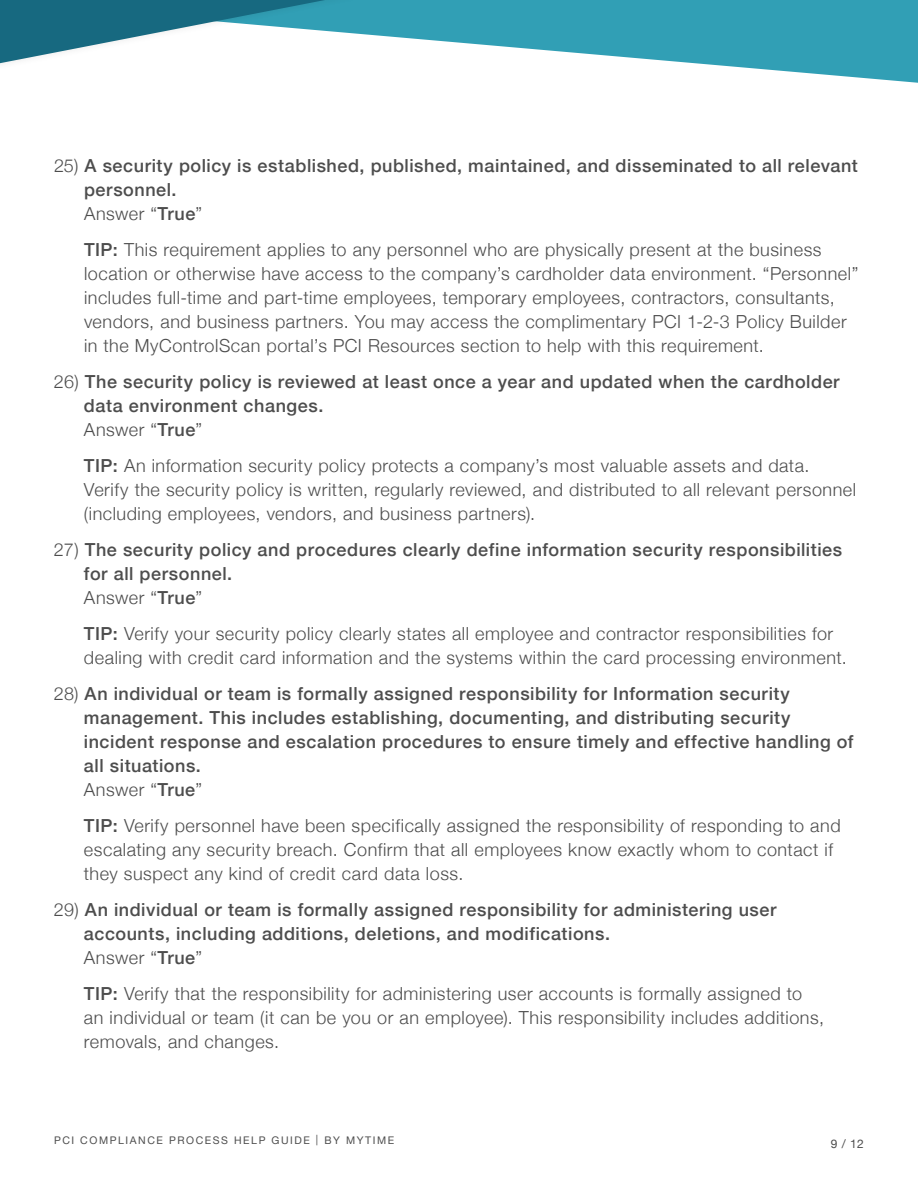
<style>
.page{position:relative;width:918px;height:1188px;background:#fff}
.page>*{position:absolute;margin:0;border:0;box-sizing:border-box;transform-origin:0 0}
.t1{font:300 18px/24px "Helvetica Neue";letter-spacing:.03em;color:#4d4d4d}
.t2{font:500 18px/24px "Helvetica Neue";letter-spacing:.03em;color:#4d4d4d}
.t3{font:12px "Helvetica Neue";color:#4d4d4d}
.t4{font:10.5px "Helvetica Neue";letter-spacing:.15em;color:#4d4d4d}
.s1{font-weight:300}
.s2{font-weight:500}
</style>
<div class="page">
<svg style="left:566px;top:0;width:352px;height:83px;fill:#319fb5"></svg>
<svg style="left:0;top:0;width:566px;height:64px"></svg>
<p class="t2" style="left:84px;top:152px;width:775px;text-indent:-30px"><span class="s1">25)</span> A security policy is established, published, maintained, and disseminated to all relevant personnel.<br><span class="s1">Answer “</span>True<span class="s1">”</span></p>
<p class="t1" style="left:84px;top:236px;width:776px"><span class="s2">TIP:</span> This requirement applies to any personnel who are physically present at the business location or otherwise have access to the company’s cardholder data environment. “Personnel” includes full-time and part-time employees, temporary employees, contractors, consultants, vendors, and business partners. You may access the complimentary PCI 1-2-3 Policy Builder in the MyControlScan portal’s PCI Resources section to help with this requirement.</p>
<p class="t2" style="left:84px;top:368px;width:757px;text-indent:-30px"><span class="s1">26)</span> The security policy is reviewed at least once a year and updated when the cardholder data environment changes.<br><span class="s1">Answer “</span>True<span class="s1">”</span></p>
<p class="t1" style="left:84px;top:452px;width:774px"><span class="s2">TIP:</span> An information security policy protects a company’s most valuable assets and data.<br>Verify the security policy is written, regularly reviewed, and distributed to all relevant personnel (including employees, vendors, and business partners).</p>
<p class="t2" style="left:84px;top:536px;width:760px;text-indent:-30px"><span class="s1">27)</span> The security policy and procedures clearly define information security responsibilities for all personnel.<br><span class="s1">Answer “</span>True<span class="s1">”</span></p>
<p class="t1" style="left:84px;top:620px;width:764px"><span class="s2">TIP:</span> Verify your security policy clearly states all employee and contractor responsibilities for dealing with credit card information and the systems within the card processing environment.</p>
<p class="t2" style="left:84px;top:680px;width:771px;text-indent:-30px"><span class="s1">28)</span> An individual or team is formally assigned responsibility for Information security management. This includes establishing, documenting, and distributing security incident response and escalation procedures to ensure timely and effective handling of all situations.<br><span class="s1">Answer “</span>True<span class="s1">”</span></p>
<p class="t1" style="left:84px;top:812px;width:758px"><span class="s2">TIP:</span> Verify personnel have been specifically assigned the responsibility of responding to and escalating any security breach. Confirm that all employees know exactly whom to contact if they suspect any kind of credit card data loss.</p>
<p class="t2" style="left:84px;top:896px;width:694px;text-indent:-30px"><span class="s1">29)</span> An individual or team is formally assigned responsibility for administering user accounts, including additions, deletions, and modifications.<br><span class="s1">Answer “</span>True<span class="s1">”</span></p>
<p class="t1" style="left:84px;top:980px;width:742px"><span class="s2">TIP:</span> Verify that the responsibility for administering user accounts is formally assigned to an individual or team (it can be you or an employee). This responsibility includes additions, removals, and changes.</p>
<p class="t4" style="left:54px;top:1133px;width:342px">PCI COMPLIANCE PROCESS HELP GUIDE | BY MYTIME</p>
<p class="t3" style="left:831px;top:1135px;width:35px">9 / 12</p>
</div>
